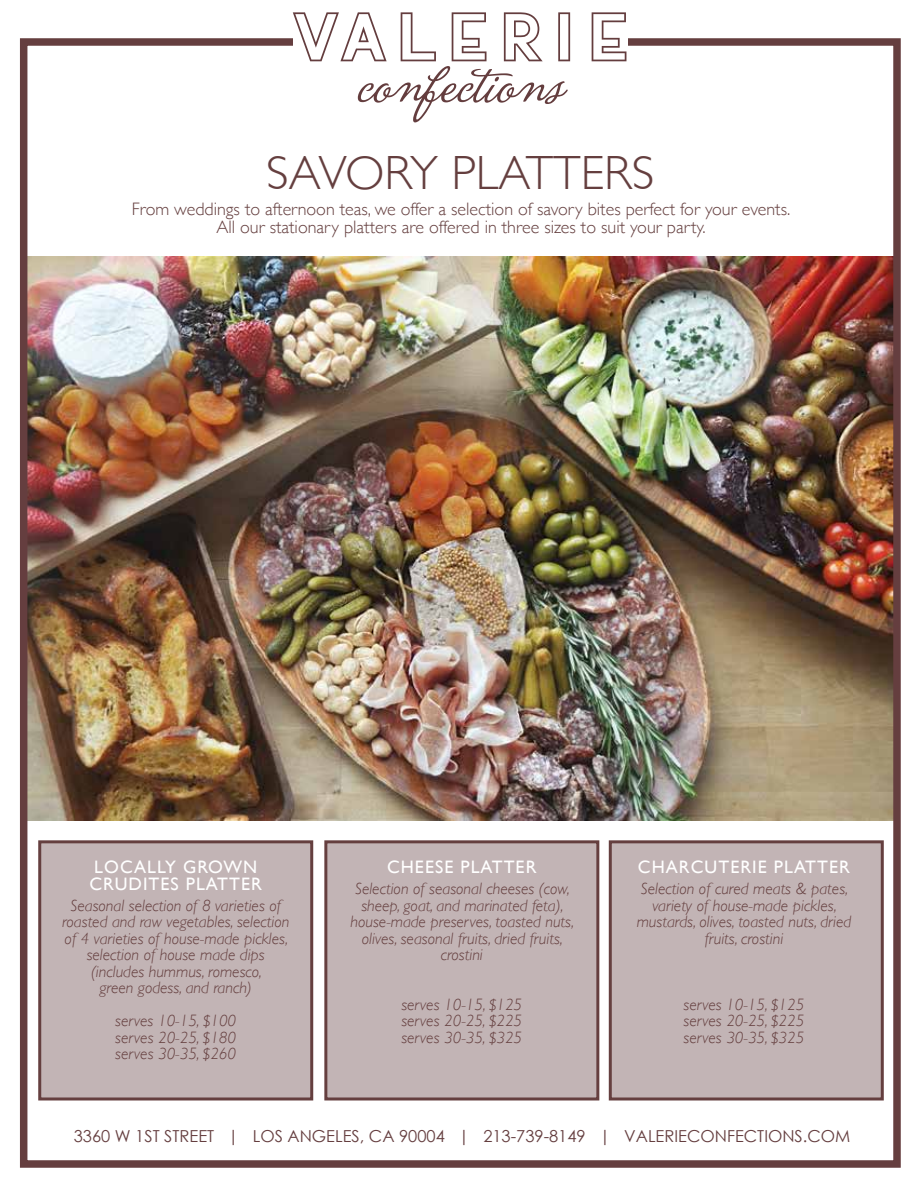
<style>
.page{position:relative;width:918px;height:1188px;background:#fff}
.page>*{position:absolute;margin:0;border:0;box-sizing:border-box;transform-origin:0 0}
.t1{font:300 48px "Gill Sans";color:#653f3f}
.t2{font:300 18px/18px "Gill Sans";color:#653f3f;text-align:center}
.t3{font:18px/16.5px "Gill Sans";letter-spacing:.06em;color:#fff}
.t4{font:italic 300 16.5px/16.5px "Gill Sans";color:#653f3f;text-align:center}
.t5{font:16.5px "Century Gothic";color:#653e3f}
</style>
<div class="page">
<img style="left:29px;top:256px;width:863px;height:564px">
<div style="left:40px;top:842px;width:272px;height:257px;background:#c2b4b5"></div>
<div style="left:38px;top:840px;width:275px;height:260px;border:3px solid #653f3f"></div>
<div style="left:326px;top:842px;width:272px;height:257px;background:#c2b4b5"></div>
<div style="left:324px;top:840px;width:275px;height:260px;border:3px solid #653f3f"></div>
<div style="left:20px;top:38px;width:881px;height:1130px;border:8px solid #653e3f"></div>
<div style="left:294px;top:10px;width:334px;height:53px;background:#fff"></div>
<svg style="left:293px;top:12px;width:333px;height:110px"></svg>
<div style="left:610px;top:842px;width:272px;height:257px;background:#c2b4b5"></div>
<div style="left:609px;top:840px;width:275px;height:261px;border:3px solid #653f3f"></div>
<h1 class="t1" style="left:266px;top:136px;width:389px">SAVORY PLATTERS</h1>
<p class="t2" style="left:132px;top:199px;width:660px">From weddings to afternoon teas, we offer a selection of savory bites perfect for your events.<br>All our stationary platters are offered in three sizes to suit your party.</p>
<p class="t3" style="left:90px;top:859px;width:174px">LOCALLY GROWN<br>CRUDITES PLATTER</p>
<p class="t4" style="left:62px;top:897px;width:229px">Seasonal selection of 8 varieties of roasted and raw vegetables, selection of 4 varieties of house-made pickles, selection of house made dips (includes hummus, romesco,<br>green godess, and ranch)</p>
<p class="t4" style="left:115px;top:1013px;width:122px;text-align:justify">serves 10-15, $100 serves 20-25, $180 serves 30-35, $260</p>
<p class="t3" style="left:387px;top:859px;width:151px">CHEESE PLATTER</p>
<p class="t4" style="left:351px;top:880px;width:225px">Selection of seasonal cheeses (cow, sheep, goat, and marinated feta), house-made preserves, toasted nuts, olives, seasonal fruits, dried fruits, crostini</p>
<p class="t4" style="left:401px;top:996px;width:122px;text-align:justify">serves 10-15, $125 serves 20-25, $225 serves 30-35, $325</p>
<p class="t3" style="left:638px;top:859px;width:214px">CHARCUTERIE PLATTER</p>
<p class="t4" style="left:637px;top:880px;width:216px">Selection of cured meats &amp; pates, variety of house-made pickles, mustards, olives, toasted nuts, dried fruits, crostini</p>
<p class="t4" style="left:684px;top:996px;width:122px;text-align:justify">serves 10-15, $125 serves 20-25, $225 serves 30-35, $325</p>
<p class="t5" style="left:74px;top:1126px;width:778px">3360 W 1ST STREET | LOS ANGELES, CA 90004 | 213-739-8149 | VALERIECONFECTIONS.COM</p>
</div>
